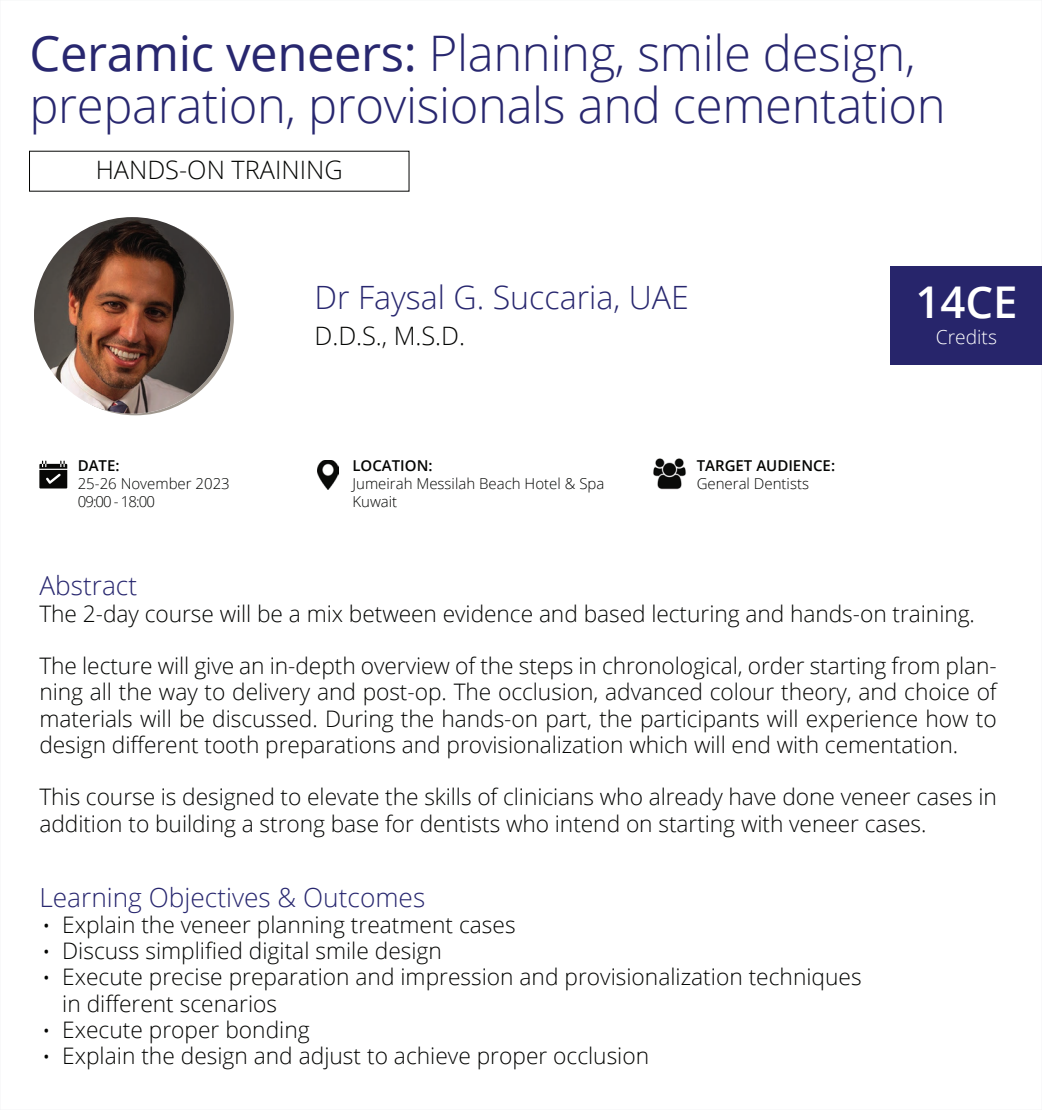
<style>
.page{position:relative;width:1042px;height:1110px;background:#fff}
.page>*{position:absolute;margin:0;border:0;box-sizing:border-box;transform-origin:0 0}
.t1{font:300 49px/52.5px "Open Sans";letter-spacing:-.01em;color:#28276f}
.t2{font:600 43.75px "Open Sans";color:#fff}
.t3{font:300 32.02px "Open Sans";color:#28276f}
.t4{font:300 26.25px "Open Sans";color:#28276f}
.t5{font:300 25.38px "Open Sans";color:#040503}
.t6{font:300 22.75px/26.2px "Open Sans";letter-spacing:-.005em;color:#040503}
.t7{font:300 19.25px "Open Sans";color:#fff}
.t8{font:300 15.05px/18px "Open Sans";color:#040503}
.t9{font:600 15.05px "Open Sans";color:#040503}
.s1{font-weight:400}
</style>
<div class="page">
<img style="left:34px;top:217px;width:197px;height:197px;border-radius:98px">
<div style="left:890px;top:266px;width:152px;height:99px;background:#27256b"></div>
<svg style="left:39px;top:461px;width:28px;height:27px"></svg>
<img style="left:317px;top:460px;width:22px;height:29px">
<img style="left:653px;top:458px;width:33px;height:31px">
<h1 class="t1" style="left:29px;top:25px;width:918px"><span class="s1">Ceramic veneers:</span> Planning, smile design, preparation, provisionals and cementation</h1>
<p class="t5" style="left:96px;top:152px;width:249px">HANDS-ON TRAINING</p>
<p class="t9" style="left:78px;top:455px;width:43px">DATE:</p>
<p class="t8" style="left:78px;top:474px;width:154px">25-26 November 2023<br>09:00 - 18:00</p>
<h3 class="t3" style="left:314px;top:275px;width:376px">Dr Faysal G. Succaria, UAE</h3>
<p class="t5" style="left:314px;top:318px;width:152px">D.D.S., M.S.D.</p>
<p class="t9" style="left:352px;top:455px;width:82px">LOCATION:</p>
<p class="t8" style="left:352px;top:474px;width:253px">Jumeirah Messilah Beach Hotel &amp; Spa<br>Kuwait</p>
<p class="t9" style="left:696px;top:455px;width:140px">TARGET AUDIENCE:</p>
<p class="t8" style="left:696px;top:474px;width:114px">General Dentists</p>
<h2 class="t2" style="left:915px;top:272px;width:104px">14CE</h2>
<p class="t7" style="left:936px;top:324px;width:63px">Credits</p>
<p class="t4" style="left:39px;top:568px;width:99px">Abstract</p>
<p class="t6" style="left:39px;top:600px;width:937px">The 2-day course will be a mix between evidence and based lecturing and hands-on training.</p>
<p class="t6" style="left:39px;top:652px;width:959px;text-align:justify">The lecture will give an in-depth overview of the steps in chronological, order starting from plan&shy;ning all the way to delivery and post-op. The occlusion, advanced colour theory, and choice of materials will be discussed. During the hands-on part, the participants will experience how to design different tooth preparations and provisionalization which will end with cementation.</p>
<p class="t6" style="left:39px;top:783px;width:959px">This course is designed to elevate the skills of clinicians who already have done veneer cases in addition to building a strong base for dentists who intend on starting with veneer cases.</p>
<p class="t4" style="left:39px;top:879px;width:387px">Learning Objectives &amp; Outcomes</p>
<p class="t6" style="left:62px;top:911px;width:801px">Explain the veneer planning treatment cases<br>Discuss simplified digital smile design<br>Execute precise preparation and impression and provisionalization techniques in different scenarios<br>Execute proper bonding<br>Explain the design and adjust to achieve proper occlusion</p>
<p class="t6" style="left:42px;top:911px;width:10px;text-align:justify">• • •</p>
<p class="t6" style="left:42px;top:1016px;width:10px">• •</p>
</div>
